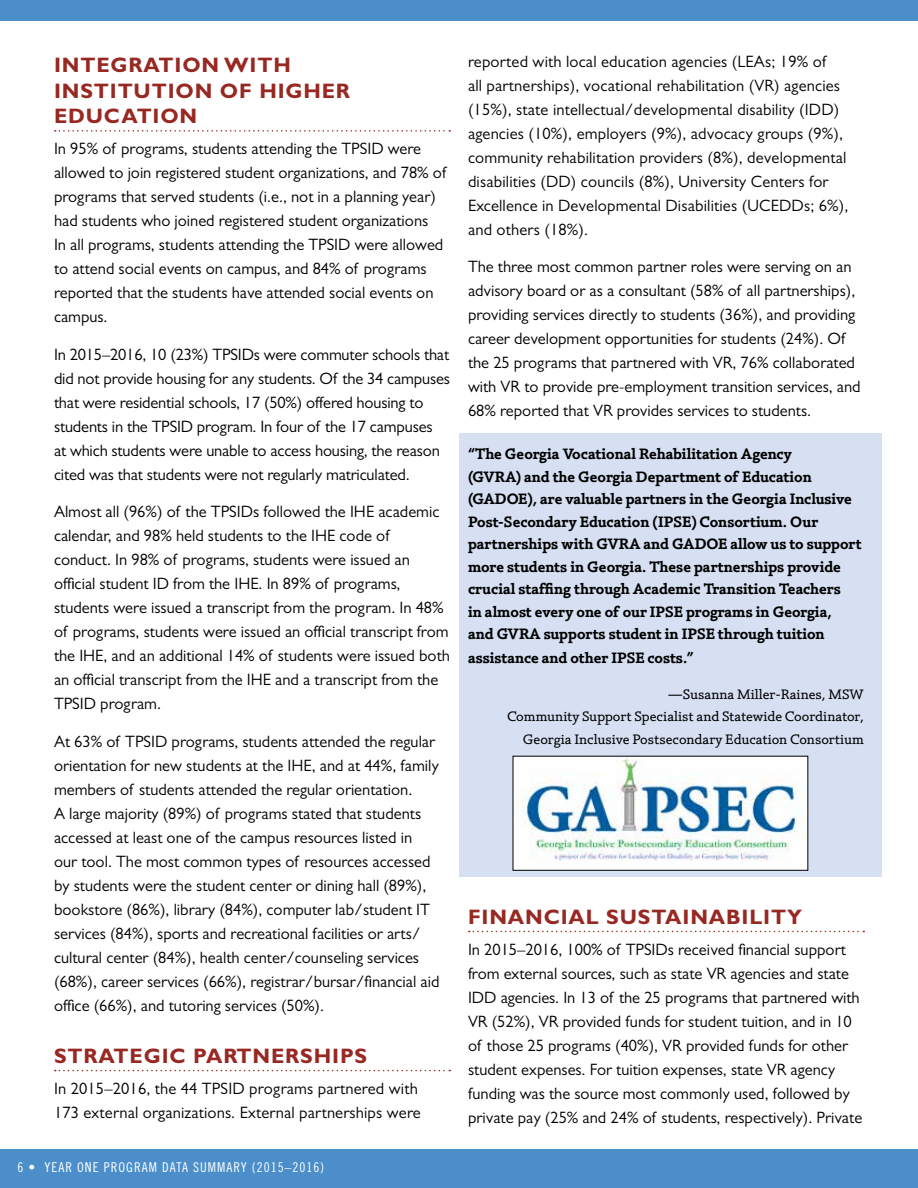
<style>
.page{position:relative;width:918px;height:1188px;background:#fff}
.page>*{position:absolute;margin:0;border:0;box-sizing:border-box;transform-origin:0 0}
.t1{font:700 21px/25.5px "Gill Sans";letter-spacing:.04em;color:#972822}
.t2{font:16.5px/24px "Gill Sans";color:#000}
.t3{font:600 16.5px/22.5px "Silica";color:#000}
.t4{font:15px/22.5px "Silica";color:#000;text-align:right}
.t5{font:13.5px "Trade Gothic Cond Eighteen";letter-spacing:.075em;color:#fff}
</style>
<div class="page">
<div style="left:0;top:1149px;width:918px;height:39px;background:#4b8ec9"></div>
<div style="left:0;top:0;width:918px;height:21px;background:#4b8ec9"></div>
<div style="left:459px;top:433px;width:423px;height:444px;background:#d6e0f2"></div>
<svg style="left:469px;top:931px;width:395px;height:1px"></svg>
<svg style="left:55px;top:130px;width:395px;height:2px"></svg>
<svg style="left:55px;top:1070px;width:395px;height:1px"></svg>
<img style="left:515px;top:758px;width:291px;height:110px">
<p class="t1" style="left:54px;top:52px;width:298px">INTEGRATION WITH<br>INSTITUTION OF HIGHER<br>EDUCATION</p>
<p class="t2" style="left:54px;top:136px;width:393px">In 95% of programs, students attending the TPSID were allowed to join registered student organizations, and 78% of programs that served students (i.e., not in a planning year) had students who joined registered student organizations<br>In all programs, students attending the TPSID were allowed to attend social events on campus, and 84% of programs reported that the students have attended social events on campus.</p>
<p class="t2" style="left:54px;top:342px;width:398px">In 2015–2016, 10 (23%) TPSIDs were commuter schools that did not provide housing for any students. Of the 34 campuses that were residential schools, 17 (50%) offered housing to students in the TPSID program. In four of the 17 campuses<br>at which students were unable to access housing, the reason cited was that students were not regularly matriculated.</p>
<p class="t2" style="left:54px;top:500px;width:398px">Almost all (96%) of the TPSIDs followed the IHE academic calendar, and 98% held students to the IHE code of conduct. In 98% of programs, students were issued an official student ID from the IHE. In 89% of programs, students were issued a transcript from the program. In 48% of programs, students were issued an official transcript from the IHE, and an additional 14% of students were issued both an official transcript from the IHE and a transcript from the TPSID program.</p>
<p class="t2" style="left:54px;top:729px;width:387px">At 63% of TPSID programs, students attended the regular orientation for new students at the IHE, and at 44%, family members of students attended the regular orientation.<br>A large majority (89%) of programs stated that students accessed at least one of the campus resources listed in our tool. The most common types of resources accessed by students were the student center or dining hall (89%), bookstore (86%), library (84%), computer lab/student IT services (84%), sports and recreational facilities or arts/ cultural center (84%), health center/counseling services (68%), career services (66%), registrar/bursar/financial aid office (66%), and tutoring services (50%).</p>
<p class="t1" style="left:54px;top:1043px;width:315px">STRATEGIC PARTNERSHIPS</p>
<p class="t2" style="left:54px;top:1076px;width:368px">In 2015–2016, the 44 TPSID programs partnered with<br>173 external organizations. External partnerships were</p>
<p class="t5" style="left:18px;top:1160px;width:308px">6 • YEAR ONE PROGRAM DATA SUMMARY (2015–2016)</p>
<p class="t2" style="left:468px;top:49px;width:382px">reported with local education agencies (LEAs; 19% of<br>all partnerships), vocational rehabilitation (VR) agencies (15%), state intellectual/developmental disability (IDD) agencies (10%), employers (9%), advocacy groups (9%), community rehabilitation providers (8%), developmental disabilities (DD) councils (8%), University Centers for Excellence in Developmental Disabilities (UCEDDs; 6%), and others (18%).</p>
<p class="t2" style="left:468px;top:255px;width:394px">The three most common partner roles were serving on an advisory board or as a consultant (58% of all partnerships), providing services directly to students (36%), and providing career development opportunities for students (24%). Of the 25 programs that partnered with VR, 76% collaborated with VR to provide pre-employment transition services, and 68% reported that VR provides services to students.</p>
<p class="t3" style="left:468px;top:442px;width:395px">“The Georgia Vocational Rehabilitation Agency<br>(GVRA) and the Georgia Department of Education (GADOE), are valuable partners in the Georgia Inclusive Post-Secondary Education (IPSE) Consortium. Our partnerships with GVRA and GADOE allow us to support more students in Georgia. These partnerships provide crucial staffing through Academic Transition Teachers<br>in almost every one of our IPSE programs in Georgia,<br>and GVRA supports student in IPSE through tuition</p>
<p class="t3" style="left:468px;top:646px;width:228px">assistance and other IPSE costs.”</p>
<p class="t4" style="left:507px;top:683px;width:358px">—Susanna Miller-Raines, MSW<br>Community Support Specialist and Statewide Coordinator,<br>Georgia Inclusive Postsecondary Education Consortium</p>
<p class="t1" style="left:468px;top:904px;width:335px">FINANCIAL SUSTAINABILITY</p>
<p class="t2" style="left:468px;top:937px;width:396px">In 2015–2016, 100% of TPSIDs received financial support from external sources, such as state VR agencies and state IDD agencies. In 13 of the 25 programs that partnered with VR (52%), VR provided funds for student tuition, and in 10 of those 25 programs (40%), VR provided funds for other student expenses. For tuition expenses, state VR agency funding was the source most commonly used, followed by private pay (25% and 24% of students, respectively). Private</p>
</div>
